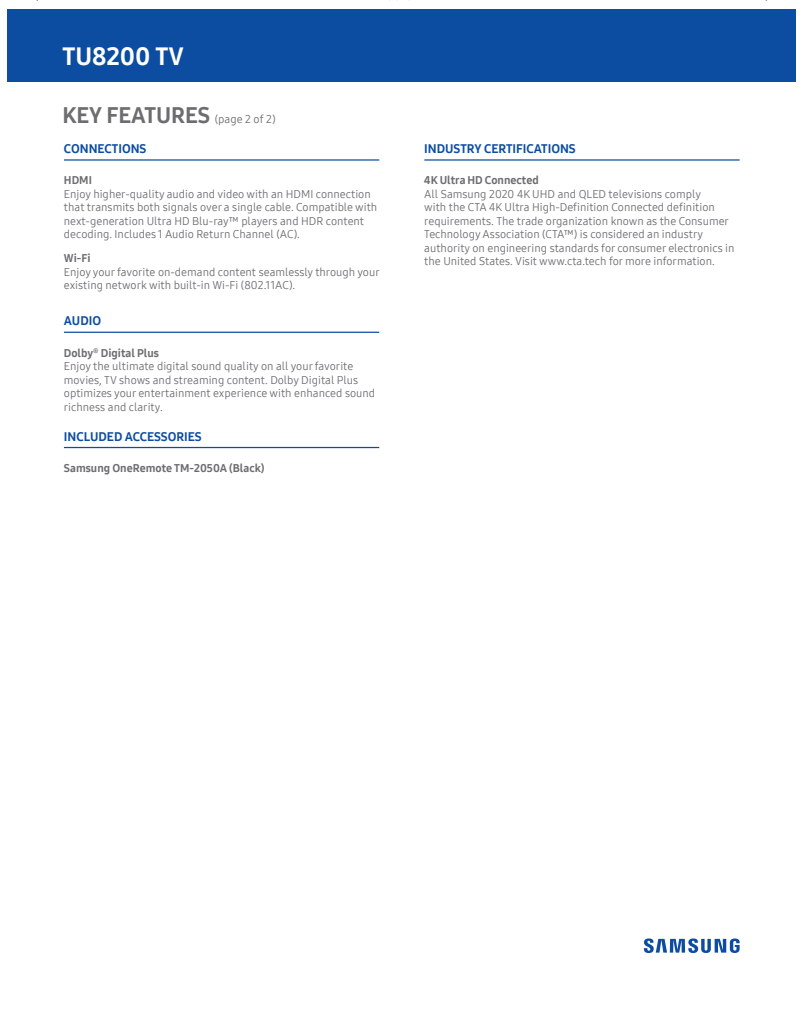
<style>
.page{position:relative;width:802px;height:1032px;background:#fff}
.page>*{position:absolute;margin:0;border:0;box-sizing:border-box;transform-origin:0 0}
.t1{font:25px "Samsung One 800";color:#fff}
.t2{font:22.5px "Samsung One 800";color:#6c6d70}
.t3{font:12.5px "Samsung One 800";color:#0d4da1}
.t4{font:11.25px/13.5px "Samsung One 400";color:#6c6d70}
.t5{font:11.25px "Samsung One 800";color:#6c6d70}
.s1{font-family:"Samsung One 400";font-size:11.25px}
</style>
<div class="page">
<div style="left:8px;top:9px;width:787px;height:73px;background:#0d4da1"></div>
<svg style="left:643px;top:938px;width:96px;height:15px"></svg>
<hr style="left:64px;top:159px;width:315px;height:2px;background:#0d4da1">
<hr style="left:64px;top:332px;width:315px;height:1px;background:#0d4da1">
<hr style="left:64px;top:447px;width:315px;height:1px;background:#0d4da1">
<hr style="left:424px;top:159px;width:315px;height:2px;background:#0d4da1">
<h1 class="t1" style="left:62px;top:40px;width:123px">TU8200 TV</h1>
<h2 class="t2" style="left:62px;top:100px;width:214px">KEY FEATURES <span class="s1">(page 2 of 2)</span></h2>
<p class="t3" style="left:64px;top:140px;width:84px">CONNECTIONS</p>
<p class="t5" style="left:64px;top:173px;width:30px">HDMI</p>
<p class="t4" style="left:64px;top:187px;width:315px">Enjoy higher-quality audio and video with an HDMI connection that transmits both signals over a single cable. Compatible with next-generation Ultra HD Blu-ray™ players and HDR content decoding. Includes 1 Audio Return Channel (AC).</p>
<p class="t5" style="left:64px;top:250px;width:28px">Wi-Fi</p>
<p class="t4" style="left:64px;top:265px;width:317px">Enjoy your favorite on-demand content seamlessly through your existing network with built-in Wi-Fi (802.11AC).</p>
<p class="t3" style="left:64px;top:312px;width:39px">AUDIO</p>
<p class="t5" style="left:64px;top:345px;width:96px">Dolby<sup>®</sup> Digital Plus</p>
<p class="t4" style="left:64px;top:359px;width:312px">Enjoy the ultimate digital sound quality on all your favorite movies, TV shows and streaming content. Dolby Digital Plus optimizes your entertainment experience with enhanced sound richness and clarity.</p>
<p class="t3" style="left:64px;top:428px;width:139px">INCLUDED ACCESSORIES</p>
<p class="t5" style="left:64px;top:460px;width:202px">Samsung OneRemote TM-2050A (Black)</p>
<p class="t3" style="left:424px;top:140px;width:153px">INDUSTRY CERTIFICATIONS</p>
<p class="t5" style="left:424px;top:173px;width:116px">4K Ultra HD Connected</p>
<p class="t4" style="left:424px;top:187px;width:311px">All Samsung 2020 4K UHD and QLED televisions comply<br>with the CTA 4K Ultra High-Definition Connected definition requirements. The trade organization known as the Consumer Technology Association (CTA™) is considered an industry authority on engineering standards for consumer electronics in the United States. Visit www.cta.tech for more information.</p>
</div>
